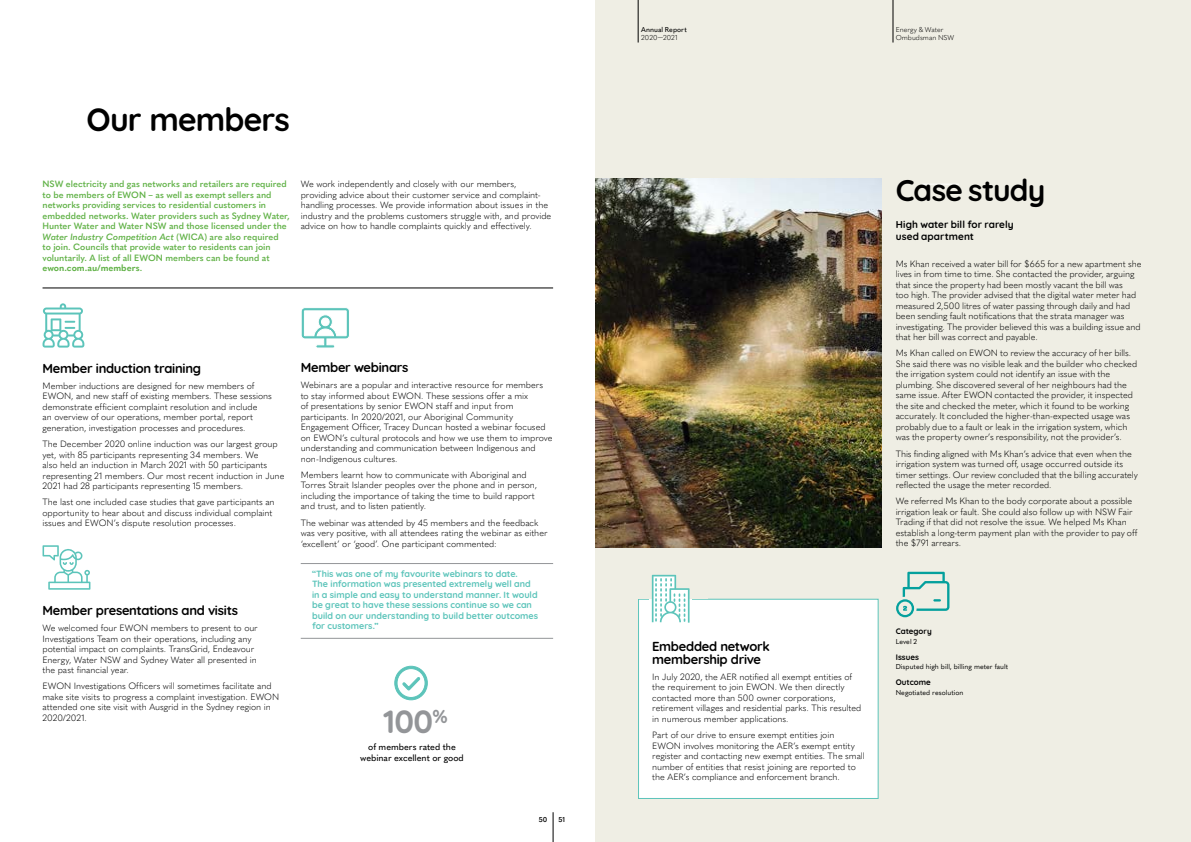
<style>
.page{position:relative;width:1191px;height:842px;background:#fff}
.page>*{position:absolute;margin:0;border:0;box-sizing:border-box;transform-origin:0 0}
.t1{font:700 32px "Quicksand";letter-spacing:-.025em;color:#000}
.t2{font:700 32px "Quicksand";color:#939598}
.t3{font:700 30px "Quicksand";letter-spacing:-.025em;color:#000}
.t4{font:700 13px/13px "Quicksand";letter-spacing:-.02em;color:#000}
.t5{font:700 10px/12px "Quicksand";letter-spacing:.005em;color:#000}
.t6{font:300 9px/10.5px "Quasimoda";letter-spacing:-.005em;color:#000}
.t7{font:600 9px/10.5px "Quasimoda";color:#60b146}
.t8{font:700 9px/10.5px "Quicksand";color:#5cc4ba}
.t9{font:500 9px/11px "Quasimoda";letter-spacing:-.005em;color:#000;text-align:center}
.t10{font:700 8px "Quicksand";letter-spacing:.005em;color:#000}
.t11{font:7px "Quasimoda";letter-spacing:.005em;color:#000}
.t12{font:300 7px/8px "Quasimoda";letter-spacing:.005em;color:#000}
.t13{font:500 7px "Quasimoda";letter-spacing:.005em;color:#000}
.t14{font:600 7px "Quasimoda";color:#000}
.s1{font-style:italic}
.s2{font-weight:700}
</style>
<div class="page">
<hr style="left:553px;top:812px;width:1px;height:30px;background:#000">
<div style="left:595px;top:0;width:596px;height:842px;background:#efeee4"></div>
<hr style="left:301px;top:563px;width:252px;height:1px;background:#939598">
<hr style="left:301px;top:638px;width:252px;height:1px;background:#939598">
<img style="left:595px;top:179px;width:286px;height:369px">
<hr style="left:922px;top:184px;width:36px;height:1px;background:#fff">
<div style="left:638px;top:599px;width:240px;height:200px;background:#fff;border:1px solid #5cc4ba"></div>
<svg style="left:649px;top:599px;width:43px;height:8px"></svg>
<svg style="left:896px;top:572px;width:53px;height:45px"></svg>
<svg style="left:394px;top:666px;width:34px;height:34px"></svg>
<svg style="left:43px;top:303px;width:41px;height:45px"></svg>
<svg style="left:301px;top:308px;width:48px;height:40px"></svg>
<hr style="left:43px;top:288px;width:510px;height:1px;background:#000">
<svg style="left:43px;top:545px;width:47px;height:45px"></svg>
<svg style="left:652px;top:575px;width:37px;height:48px"></svg>
<hr style="left:638px;top:0;width:1px;height:43px;background:#000">
<hr style="left:892px;top:0;width:1px;height:43px;background:#000">
<h1 class="t1" style="left:86px;top:93px;width:205px">Our members</h1>
<p class="t7" style="left:43px;top:178px;width:249px">NSW electricity and gas networks and retailers are required to be members of EWON – as well as exempt sellers and networks providing services to residential customers in embedded networks. Water providers such as Sydney Water, Hunter Water and Water NSW and those licensed under the <span class="s1">Water Industry Competition Act</span> (WICA) are also required<br>to join. Councils that provide water to residents can join voluntarily. A list of all EWON members can be found at <span class="s2">ewon.com.au/members</span>.</p>
<p class="t6" style="left:301px;top:178px;width:252px">We work independently and closely with our members, providing advice about their customer service and complaint&shy;handling processes. We provide information about issues in the industry and the problems customers struggle with, and provide advice on how to handle complaints quickly and effectively.</p>
<h3 class="t4" style="left:43px;top:361px;width:160px">Member induction training</h3>
<p class="t6" style="left:43px;top:380px;width:231px">Member inductions are designed for new members of EWON, and new staff of existing members. These sessions demonstrate efficient complaint resolution and include<br>an overview of our operations, member portal, report generation, investigation processes and procedures.</p>
<p class="t6" style="left:43px;top:438px;width:243px">The December 2020 online induction was our largest group yet, with 85 participants representing 34 members. We<br>also held an induction in March 2021 with 50 participants representing 21 members. Our most recent induction in June 2021 had 28 participants representing 15 members.</p>
<p class="t6" style="left:43px;top:496px;width:234px">The last one included case studies that gave participants an opportunity to hear about and discuss individual complaint issues and EWON’s dispute resolution processes.</p>
<h3 class="t4" style="left:43px;top:603px;width:197px">Member presentations and visits</h3>
<p class="t6" style="left:43px;top:622px;width:217px">We welcomed four EWON members to present to our Investigations Team on their operations, including any potential impact on complaints. TransGrid, Endeavour Energy, Water NSW and Sydney Water all presented in the past financial year.</p>
<p class="t6" style="left:43px;top:680px;width:238px">EWON Investigations Officers will sometimes facilitate and make site visits to progress a complaint investigation. EWON attended one site visit with Ausgrid in the Sydney region in 2020/2021.</p>
<h3 class="t4" style="left:301px;top:360px;width:109px">Member webinars</h3>
<p class="t6" style="left:301px;top:379px;width:253px">Webinars are a popular and interactive resource for members to stay informed about EWON. These sessions offer a mix<br>of presentations by senior EWON staff and input from participants. In 2020/2021, our Aboriginal Community Engagement Officer, Tracey Duncan hosted a webinar focused on EWON’s cultural protocols and how we use them to improve understanding and communication between Indigenous and non-Indigenous cultures.</p>
<p class="t6" style="left:301px;top:469px;width:238px">Members learnt how to communicate with Aboriginal and Torres Strait Islander peoples over the phone and in person, including the importance of taking the time to build rapport and trust, and to listen patiently.</p>
<p class="t6" style="left:301px;top:516px;width:248px">The webinar was attended by 45 members and the feedback was very positive, with all attendees rating the webinar as either ‘excellent’ or ‘good’. One participant commented:</p>
<p class="t8" style="left:312px;top:568px;width:227px">“This was one of my favourite webinars to date.<br>The information was presented extremely well and in a simple and easy to understand manner. It would be great to have these sessions continue so we can build on our understanding to build better outcomes for customers.”</p>
<h1 class="t2" style="left:383px;top:695px;width:66px">100<sup>%</sup></h1>
<p class="t9" style="left:360px;top:741px;width:105px">of members rated the webinar excellent or good</p>
<p class="t14" style="left:539px;top:814px;width:10px">50</p>
<p class="t14" style="left:558px;top:814px;width:8px">51</p>
<p class="t13" style="left:641px;top:24px;width:47px">Annual Report</p>
<p class="t12" style="left:641px;top:33px;width:38px">2020—2021</p>
<p class="t12" style="left:895px;top:25px;width:60px">Energy &amp; Water<br>Ombudsman NSW</p>
<h2 class="t3" style="left:896px;top:166px;width:151px">Case study</h2>
<p class="t5" style="left:896px;top:218px;width:119px">High water bill for rarely used apartment</p>
<p class="t6" style="left:895px;top:258px;width:247px">Ms Khan received a water bill for $665 for a new apartment she lives in from time to time. She contacted the provider, arguing that since the property had been mostly vacant the bill was<br>too high. The provider advised that the digital water meter had measured 2,500 litres of water passing through daily and had been sending fault notifications that the strata manager was investigating. The provider believed this was a building issue and that her bill was correct and payable.</p>
<p class="t6" style="left:895px;top:347px;width:243px">Ms Khan called on EWON to review the accuracy of her bills.<br>She said there was no visible leak and the builder who checked the irrigation system could not identify an issue with the plumbing. She discovered several of her neighbours had the same issue. After EWON contacted the provider, it inspected the site and checked the meter, which it found to be working accurately. It concluded the higher-than-expected usage was probably due to a fault or leak in the irrigation system, which was the property owner’s responsibility, not the provider’s.</p>
<p class="t6" style="left:895px;top:448px;width:244px">This finding aligned with Ms Khan’s advice that even when the irrigation system was turned off, usage occurred outside its timer settings. Our review concluded that the billing accurately reflected the usage the meter recorded.</p>
<p class="t6" style="left:895px;top:495px;width:243px">We referred Ms Khan to the body corporate about a possible irrigation leak or fault. She could also follow up with NSW Fair Trading if that did not resolve the issue. We helped Ms Khan establish a long-term payment plan with the provider to pay off the $791 arrears.</p>
<h3 class="t4" style="left:652px;top:639px;width:119px">Embedded network membership drive</h3>
<p class="t6" style="left:652px;top:671px;width:211px">In July 2020, the AER notified all exempt entities of the requirement to join EWON. We then directly contacted more than 500 owner corporations, retirement villages and residential parks. This resulted in numerous member applications.</p>
<p class="t6" style="left:652px;top:729px;width:214px">Part of our drive to ensure exempt entities join EWON involves monitoring the AER’s exempt entity register and contacting new exempt entities. The small number of entities that resist joining are reported to the AER’s compliance and enforcement branch.</p>
<p class="t10" style="left:895px;top:625px;width:38px">Category</p>
<p class="t11" style="left:895px;top:636px;width:23px">Level 2</p>
<p class="t10" style="left:895px;top:650px;width:25px">Issues</p>
<p class="t11" style="left:895px;top:661px;width:114px">Disputed high bill, billing meter fault</p>
<p class="t10" style="left:895px;top:676px;width:37px">Outcome</p>
<p class="t11" style="left:895px;top:687px;width:69px">Negotiated resolution</p>
</div>
